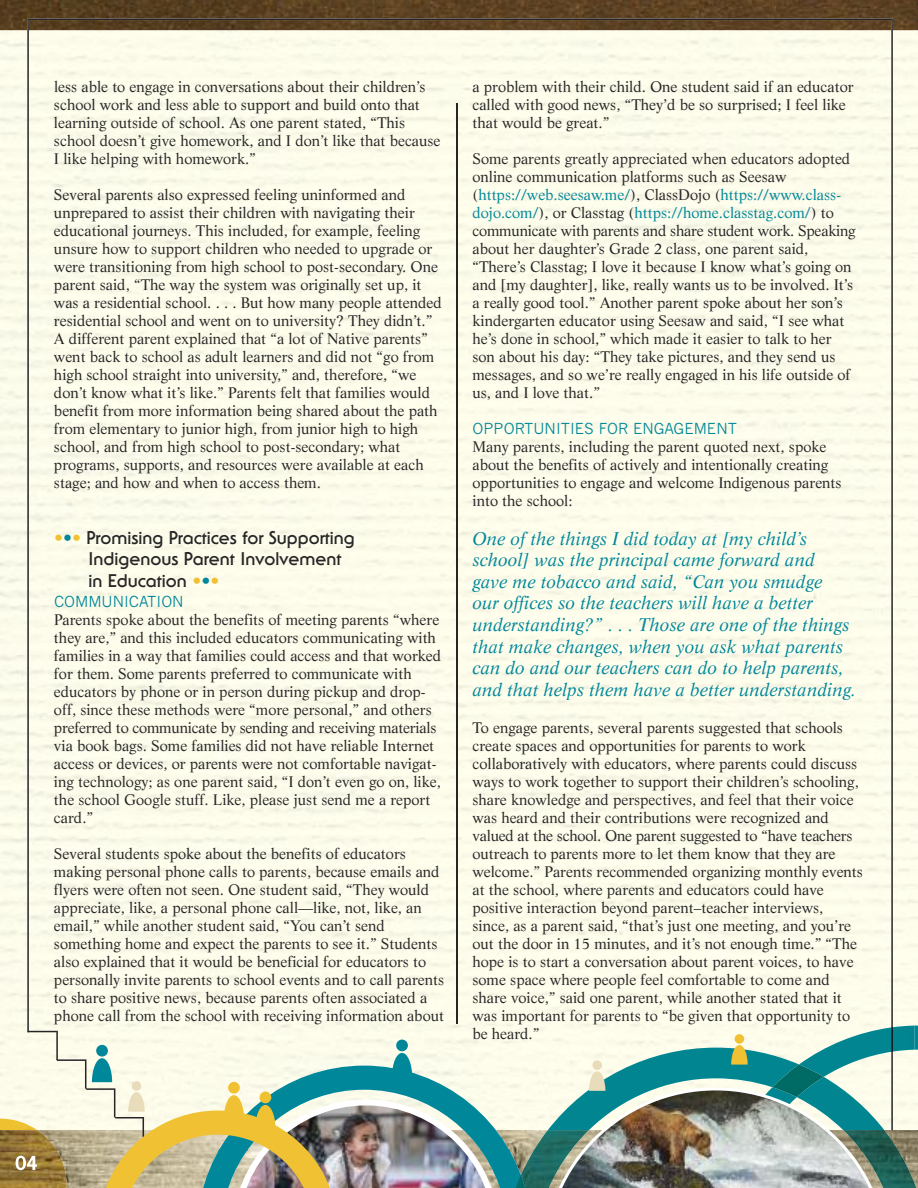
<style>
.page{position:relative;width:918px;height:1188px;background:#fff}
.page>*{position:absolute;margin:0;border:0;box-sizing:border-box;transform-origin:0 0}
.t1{font:italic 18px/21.6px "Life";color:#00879a}
.t2{font:700 18px/21.6px "Serif Gothic";color:#272526}
.t3{font:15px/18px "Life";color:#272526}
.t4{font:15px "News Gothic";color:#00879a}
.s1{color:#f0c233}
.s2{color:#00879a}
</style>
<div class="page">
<img style="left:0;top:0;width:918px;height:1130px">
<div style="left:27px;top:19px;width:866px;height:1111px;background:#fdfceb"></div>
<img style="left:740px;top:1026px;width:175px;height:104px">
<img style="left:915px;top:1026px;width:3px;height:25px">
<svg style="left:891px;top:1027px;width:2px;height:25px"></svg>
<hr style="left:456px;top:103px;width:2px;height:921px;background:#272526">
<img style="left:548px;top:1048px;width:336px;height:23px">
<img style="left:527px;top:1130px;width:390px;height:58px">
<img style="left:772px;top:1064px;width:52px;height:7px">
<img style="left:0;top:1119px;width:16px;height:11px">
<img style="left:0;top:1130px;width:16px;height:58px">
<svg style="left:731px;top:1045px;width:17px;height:20px"></svg>
<div style="left:735px;top:1034px;width:9px;height:10px;background:#f0c233;border-radius:50%"></div>
<img style="left:543px;top:1071px;width:345px;height:117px">
<div style="left:592px;top:1060px;width:10px;height:10px;background:#e8dcba;border-radius:50%"></div>
<img style="left:16px;top:1031px;width:511px;height:157px">
<p class="t3" style="left:54px;top:79px;width:388px">less able to engage in conversations about their children’s school work and less able to support and build onto that learning outside of school. As one parent stated, “This school doesn’t give homework, and I don’t like that because I like helping with homework.”</p>
<p class="t3" style="left:54px;top:187px;width:389px">Several parents also expressed feeling uninformed and unprepared to assist their children with navigating their educational journeys. This included, for example, feeling unsure how to support children who needed to upgrade or were transitioning from high school to post-secondary. One parent said, “The way the system was originally set up, it was a residential school. . . . But how many people attended residential school and went on to university? They didn’t.” A different parent explained that “a lot of Native parents” went back to school as adult learners and did not “go from high school straight into university,” and, therefore, “we don’t know what it’s like.” Parents felt that families would benefit from more information being shared about the path from elementary to junior high, from junior high to high school, and from high school to post-secondary; what programs, supports, and resources were available at each stage; and how and when to access them.</p>
<p class="t2" style="left:88px;top:529px;width:268px;text-indent:-34px"><span class="s1">•</span><span class="s2">•</span><span class="s1">•</span> Promising Practices for Supporting<br>Indigenous Parent Involvement in Education <span class="s1">•</span><span class="s2">•</span><span class="s1">•</span></p>
<p class="t4" style="left:54px;top:593px;width:131px">COMMUNICATION</p>
<p class="t3" style="left:54px;top:612px;width:389px">Parents spoke about the benefits of meeting parents “where they are,” and this included educators communicating with families in a way that families could access and that worked for them. Some parents preferred to communicate with educators by phone or in person during pickup and drop&shy;off, since these methods were “more personal,” and others preferred to communicate by sending and receiving materials via book bags. Some families did not have reliable Internet access or devices, or parents were not comfortable navigat&shy;ing technology; as one parent said, “I don’t even go on, like, the school Google stuff. Like, please just send me a report card.”</p>
<p class="t3" style="left:54px;top:846px;width:392px">Several students spoke about the benefits of educators making personal phone calls to parents, because emails and flyers were often not seen. One student said, “They would appreciate, like, a personal phone call—like, not, like, an email,” while another student said, “You can’t send something home and expect the parents to see it.” Students also explained that it would be beneficial for educators to personally invite parents to school events and to call parents to share positive news, because parents often associated a phone call from the school with receiving information about</p>
<p class="t3" style="left:472px;top:79px;width:383px">a problem with their child. One student said if an educator called with good news, “They’d be so surprised; I feel like that would be great.”</p>
<p class="t3" style="left:472px;top:151px;width:385px">Some parents greatly appreciated when educators adopted online communication platforms such as Seesaw (<span class="s2">https://web.seesaw.me/</span>), ClassDojo (<span class="s2">https://www.class&shy;dojo.com/</span>), or Classtag (<span class="s2">https://home.classtag.com/</span>) to communicate with parents and share student work. Speaking about her daughter’s Grade 2 class, one parent said, “There’s Classtag; I love it because I know what’s going on and [my daughter], like, really wants us to be involved. It’s a really good tool.” Another parent spoke about her son’s kindergarten educator using Seesaw and said, “I see what he’s done in school,” which made it easier to talk to her son about his day: “They take pictures, and they send us messages, and so we’re really engaged in his life outside of us, and I love that.”</p>
<p class="t4" style="left:472px;top:420px;width:266px">OPPORTUNITIES FOR ENGAGEMENT</p>
<p class="t3" style="left:472px;top:439px;width:371px">Many parents, including the parent quoted next, spoke about the benefits of actively and intentionally creating opportunities to engage and welcome Indigenous parents into the school:</p>
<p class="t1" style="left:472px;top:529px;width:385px">One of the things I did today at [my child’s school] was the principal came forward and<br>gave me tobacco and said, “Can you smudge<br>our offices so the teachers will have a better understanding?” . . . Those are one of the things that make changes, when you ask what parents can do and our teachers can do to help parents, and that helps them have a better understanding.</p>
<p class="t3" style="left:472px;top:720px;width:392px">To engage parents, several parents suggested that schools create spaces and opportunities for parents to work collaboratively with educators, where parents could discuss ways to work together to support their children’s schooling, share knowledge and perspectives, and feel that their voice was heard and their contributions were recognized and valued at the school. One parent suggested to “have teachers outreach to parents more to let them know that they are welcome.” Parents recommended organizing monthly events at the school, where parents and educators could have positive interaction beyond parent–teacher interviews, since, as a parent said, “that’s just one meeting, and you’re out the door in 15 minutes, and it’s not enough time.” “The hope is to start a conversation about parent voices, to have some space where people feel comfortable to come and share voice,” said one parent, while another stated that it was important for parents to “be given that opportunity to be heard.”</p>
</div>
